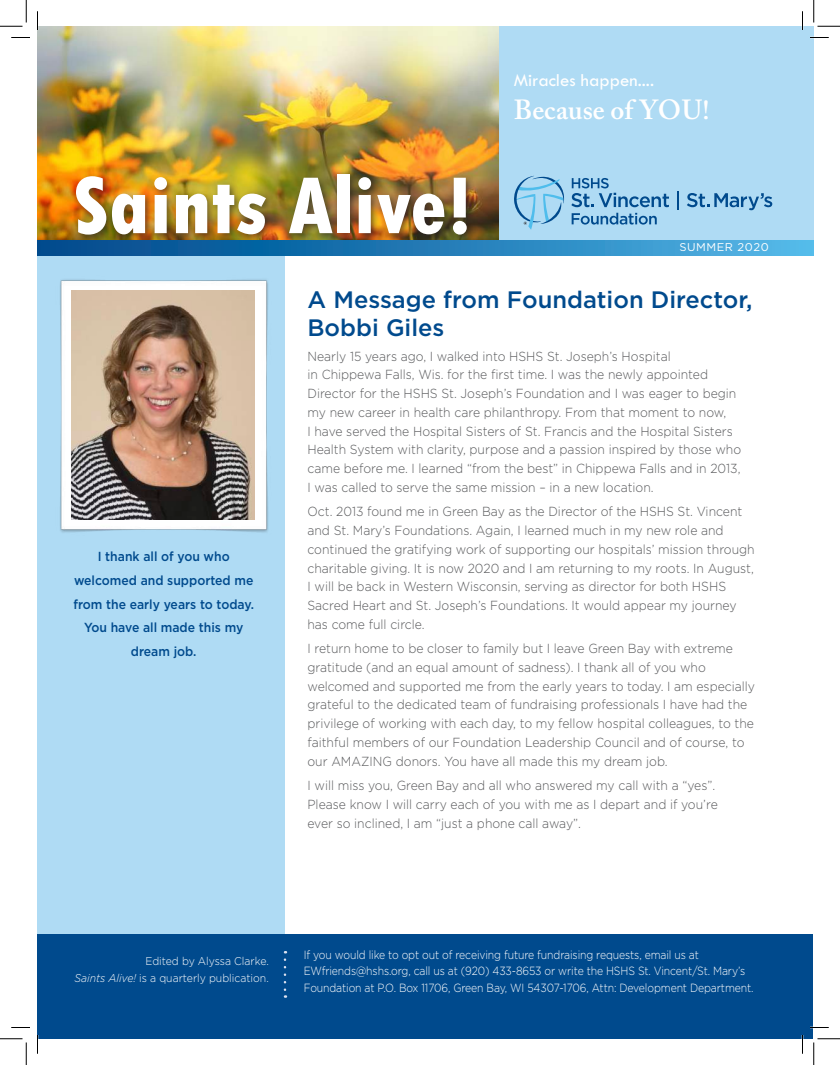
<style>
.page{position:relative;width:840px;height:1065px;background:#fff}
.page>*{position:absolute;margin:0;border:0;box-sizing:border-box;transform-origin:0 0}
.t1{font:85px "Twentieth Century Condensed Extra Bold PL";color:#fff}
.t2{font:600 27.5px "Adobe Caslon Pro";color:#fff}
.t3{font:500 23.75px/28.8px "Gotham";color:#004a8d}
.t4{font:18.75px "Twentieth Century Medium PL";color:#fff}
.t5{font:300 13.12px/18.8px "Gotham";color:#57585a;scale:.93 1}
.t6{font:500 13.12px/23.8px "Gotham";color:#004a8d;text-align:center;scale:.93 1}
.t7{font:300 11.88px/16.2px "Gotham";letter-spacing:-.01em;color:#fff;scale:.88 1}
.t8{font:300 11.25px/16.2px "Gotham";color:#fff;text-align:right;scale:.93 1}
.t9{font:11.25px "Gotham";letter-spacing:.05em;color:#fff}
.s1{font-style:italic}
</style>
<div class="page">
<div style="left:38px;top:240px;width:247px;height:799px;background:#afdbf4"></div>
<img style="left:38px;top:26px;width:461px;height:214px">
<div style="left:499px;top:26px;width:315px;height:214px;background:#afdbf4"></div>
<div style="left:72px;top:171px;width:404px;height:73px;background:#231f20;opacity:.6"></div>
<svg style="left:38px;top:240px;width:776px;height:15px;background:#237db7"></svg>
<svg style="left:571px;top:178px;width:98px;height:29px"></svg>
<svg style="left:677px;top:191px;width:2px;height:19px"></svg>
<svg style="left:687px;top:193px;width:85px;height:17px"></svg>
<svg style="left:572px;top:213px;width:85px;height:12px"></svg>
<svg style="left:514px;top:176px;width:50px;height:54px"></svg>
<img style="left:60px;top:279px;width:208px;height:254px">
<img style="left:71px;top:291px;width:183px;height:228px">
<div style="left:38px;top:934px;width:775px;height:105px;background:#004a8d"></div>
<svg style="left:284px;top:960px;width:2px;height:38px"></svg>
<svg style="left:11px;top:37px;width:19px;height:1px"></svg>
<svg style="left:810px;top:37px;width:19px;height:1px"></svg>
<svg style="left:11px;top:1027px;width:19px;height:1px"></svg>
<svg style="left:810px;top:1027px;width:19px;height:1px"></svg>
<svg style="left:37px;top:11px;width:1px;height:19px"></svg>
<svg style="left:37px;top:1035px;width:1px;height:19px"></svg>
<svg style="left:802px;top:11px;width:1px;height:19px"></svg>
<svg style="left:802px;top:1035px;width:1px;height:19px"></svg>
<svg style="left:0;top:0;width:27px;height:27px"></svg>
<svg style="left:0;top:1039px;width:27px;height:26px"></svg>
<svg style="left:814px;top:0;width:26px;height:27px"></svg>
<svg style="left:814px;top:1039px;width:26px;height:26px"></svg>
<h1 class="t1" style="left:72px;top:159px;width:402px">Saints Alive!</h1>
<h3 class="t4" style="left:514px;top:70px;width:142px">Miracles happen....</h3>
<h2 class="t2" style="left:514px;top:93px;width:197px">Because of YOU!</h2>
<p class="t6" style="left:73px;top:544px;width:196px">I thank all of you who welcomed and supported me from the early years to today.<br>You have all made this my dream job.</p>
<p class="t9" style="left:679px;top:240px;width:91px">SUMMER 2020</p>
<h3 class="t3" style="left:308px;top:285px;width:447px">A Message from Foundation Director,<br>Bobbi Giles</h3>
<p class="t5" style="left:308px;top:346px;width:468px">Nearly 15 years ago, I walked into HSHS St. Joseph’s Hospital<br>in Chippewa Falls, Wis. for the first time. I was the newly appointed Director for the HSHS St. Joseph’s Foundation and I was eager to begin my new career in health care philanthropy. From that moment to now,<br>I have served the Hospital Sisters of St. Francis and the Hospital Sisters Health System with clarity, purpose and a passion inspired by those who came before me. I learned “from the best” in Chippewa Falls and in 2013, I was called to serve the same mission – in a new location.</p>
<p class="t5" style="left:308px;top:502px;width:482px">Oct. 2013 found me in Green Bay as the Director of the HSHS St. Vincent and St. Mary’s Foundations. Again, I learned much in my new role and continued the gratifying work of supporting our hospitals’ mission through charitable giving. It is now 2020 and I am returning to my roots. In August, I will be back in Western Wisconsin, serving as director for both HSHS Sacred Heart and St. Joseph’s Foundations. It would appear my journey has come full circle.</p>
<p class="t5" style="left:308px;top:639px;width:483px">I return home to be closer to family but I leave Green Bay with extreme gratitude (and an equal amount of sadness). I thank all of you who welcomed and supported me from the early years to today. I am especially grateful to the dedicated team of fundraising professionals I have had the privilege of working with each day, to my fellow hospital colleagues, to the faithful members of our Foundation Leadership Council and of course, to our AMAZING donors. You have all made this my dream job.</p>
<p class="t5" style="left:308px;top:776px;width:443px">I will miss you, Green Bay and all who answered my call with a “yes”.<br>Please know I will carry each of you with me as I depart and if you’re ever so inclined, I am “just a phone call away”.</p>
<p class="t8" style="left:74px;top:953px;width:210px">Edited by Alyssa Clarke.<br><span class="s1">Saints Alive!</span> is a quarterly publication.</p>
<p class="t7" style="left:304px;top:947px;width:513px">If you would like to opt out of receiving future fundraising requests, email us at<br>EWfriends@hshs.org, call us at (920) 433-8653 or write the HSHS St. Vincent/St. Mary’s<br>Foundation at P.O. Box 11706, Green Bay, WI 54307-1706, Attn: Development Department.</p>
</div>
